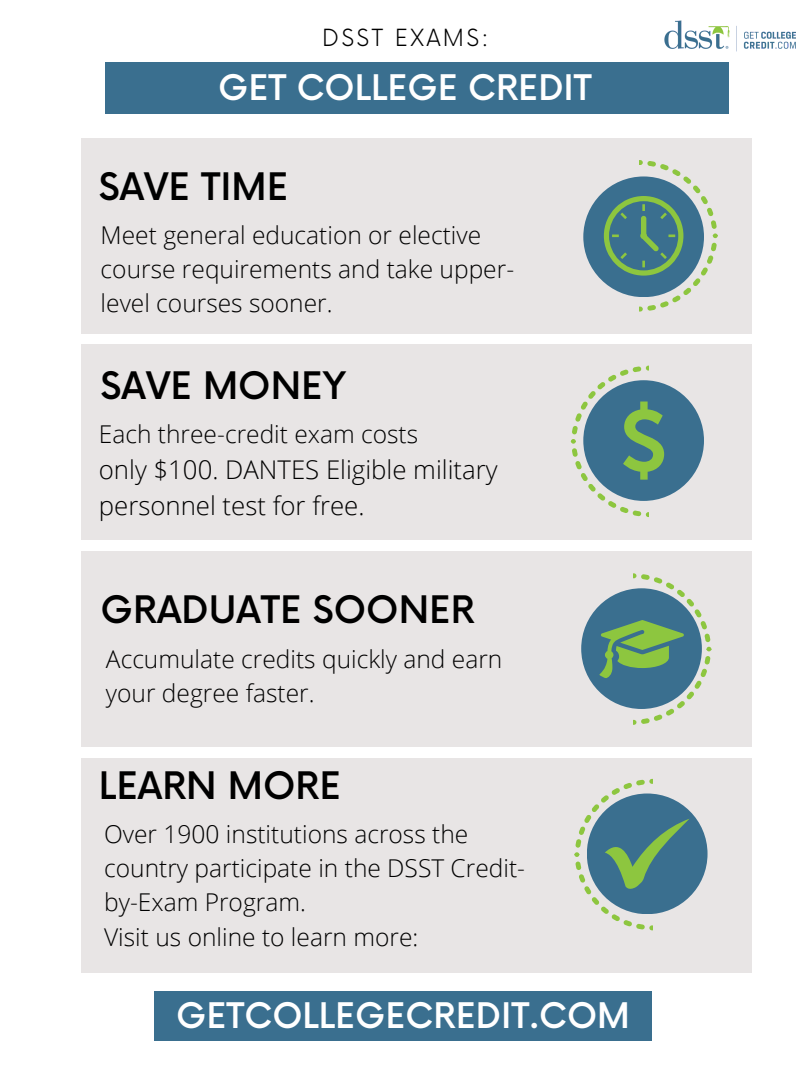
<style>
.page{position:relative;width:810px;height:1080px;background:#fff}
.page>*{position:absolute;margin:0;border:0;box-sizing:border-box;transform-origin:0 0}
.t1{font:500 36.94px "Now";color:#000}
.t2{font:500 34.38px "Now";color:#fff}
.t3{font:300 25.81px/36.1px "Open Sans";color:#000}
.t4{font:300 24.56px/34.2px "Open Sans";color:#000}
.t5{font:300 23.06px "Now";letter-spacing:.095em;color:#000}
</style>
<div class="page">
<div style="left:81px;top:138px;width:670px;height:196px;background:#e8e5e5"></div>
<div style="left:583px;top:176px;width:121px;height:121px;background:#3a6f8f;border-radius:50%"></div>
<div style="left:81px;top:344px;width:670px;height:196px;background:#e8e5e5"></div>
<div style="left:583px;top:380px;width:121px;height:121px;background:#3a6f8f;border-radius:50%"></div>
<div style="left:81px;top:551px;width:670px;height:196px;background:#e8e5e5"></div>
<div style="left:581px;top:588px;width:121px;height:121px;background:#3a6f8f;border-radius:50%"></div>
<div style="left:106px;top:63px;width:623px;height:51px;background:#3a6f8f"></div>
<div style="left:154px;top:991px;width:498px;height:50px;background:#3a6f8f"></div>
<div style="left:81px;top:758px;width:670px;height:214px;background:#e8e5e5"></div>
<div style="left:587px;top:794px;width:121px;height:120px;background:#3a6f8f;border-radius:50%"></div>
<svg style="left:604px;top:160px;width:114px;height:152px"></svg>
<svg style="left:571px;top:366px;width:93px;height:151px"></svg>
<svg style="left:599px;top:573px;width:113px;height:152px"></svg>
<svg style="left:574px;top:779px;width:116px;height:151px"></svg>
<img style="left:664px;top:20px;width:131px;height:32px">
<h2 class="t5" style="left:322px;top:24px;width:168px">DSST EXAMS:</h2>
<h1 class="t2" style="left:218px;top:69px;width:375px">GET COLLEGE CREDIT</h1>
<p class="t1" style="left:99px;top:167px;width:191px">SAVE TIME</p>
<h1 class="t4" style="left:101px;top:217px;width:415px">Meet general education or elective course requirements and take upper&shy;level courses sooner.</h1>
<p class="t1" style="left:101px;top:366px;width:247px">SAVE MONEY</p>
<p class="t4" style="left:99px;top:416px;width:321px">Each three-credit exam costs</p>
<p class="t3" style="left:99px;top:451px;width:400px">only $100. DANTES Eligible military personnel test for free.</p>
<p class="t1" style="left:101px;top:590px;width:375px">GRADUATE SOONER</p>
<p class="t4" style="left:106px;top:642px;width:398px">Accumulate credits quickly and earn your degree faster.</p>
<h1 class="t1" style="left:99px;top:766px;width:244px">LEARN MORE</h1>
<p class="t4" style="left:104px;top:816px;width:423px">Over 1900 institutions across the country participate in the DSST Credit&shy;by-Exam Program.<br>Visit us online to learn more:</p>
<p class="t2" style="left:176px;top:997px;width:455px">GETCOLLEGECREDIT.COM</p>
</div>
